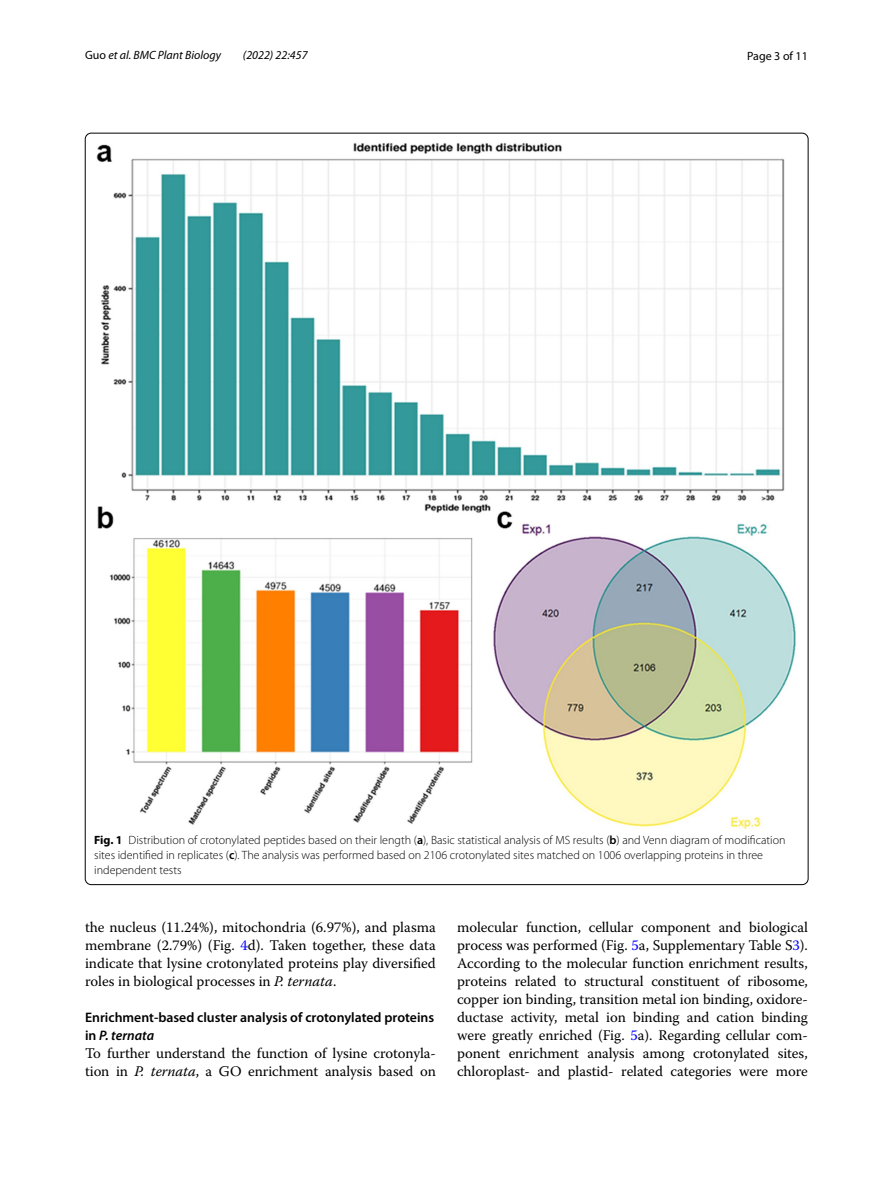
<style>
.page{position:relative;width:893px;height:1187px;background:#fff}
.page>*{position:absolute;margin:0;border:0;box-sizing:border-box;transform-origin:0 0}
.t1{font:14.7px/18px "Warnock Pro";letter-spacing:-.005em;color:#000;text-align:justify}
.t2{font:600 13.8px/18px "Myriad Pro";color:#000}
.t3{font:300 12px/15px "Myriad Pro";color:#000}
.t4{font:italic 12px "Myriad Pro";color:#000}
.t5{font:12px "Myriad Pro";color:#000}
.s1{font-style:normal}
.s2{font-weight:700}
.s3{font-weight:600}
.s4{color:#00f}
.s5{font-style:italic}
</style>
<div class="page">
<img style="left:96px;top:143px;width:700px;height:686px">
<p class="t4" style="left:85px;top:48px;width:138px"><span class="s1">Guo</span> et al. BMC Plant Biology</p>
<p class="t4" style="left:243px;top:48px;width:66px">(2022) 22:457</p>
<p class="t5" style="left:747px;top:48px;width:62px">Page 3 of 11</p>
<p class="t3" style="left:94px;top:833px;width:693px"><span class="s2">Fig. 1</span> Distribution of crotonylated peptides based on their length (<span class="s3">a</span>), Basic statistical analysis of MS results (<span class="s3">b</span>) and Venn diagram of modification sites identified in replicates (<span class="s3">c</span>). The analysis was performed based on 2106 crotonylated sites matched on 1006 overlapping proteins in three independent tests</p>
<p class="t1" style="left:85px;top:917px;width:352px">the nucleus (11.24%), mitochondria (6.97%), and plasma membrane (2.79%) (Fig. <span class="s4">4</span>d). Taken together, these data indicate that lysine crotonylated proteins play diversified roles in biological processes in <span class="s5">P. ternata</span>.</p>
<p class="t2" style="left:85px;top:1007px;width:351px">Enrichment‑based cluster analysis of crotonylated proteins in <span class="s5">P. ternata</span></p>
<p class="t1" style="left:85px;top:1043px;width:352px">To further understand the function of lysine crotonyla&shy;tion in <span class="s5">P. ternata</span>, a GO enrichment analysis based on</p>
<p class="t1" style="left:457px;top:917px;width:352px">molecular function, cellular component and biological process was performed (Fig. <span class="s4">5</span>a, Supplementary Table S<span class="s4">3</span>).<br>According to the molecular function enrichment results, proteins related to structural constituent of ribosome, copper ion binding, transition metal ion binding, oxidore&shy;ductase activity, metal ion binding and cation binding were greatly enriched (Fig. <span class="s4">5</span>a). Regarding cellular com&shy;ponent enrichment analysis among crotonylated sites, chloroplast- and plastid- related categories were more</p>
</div>
